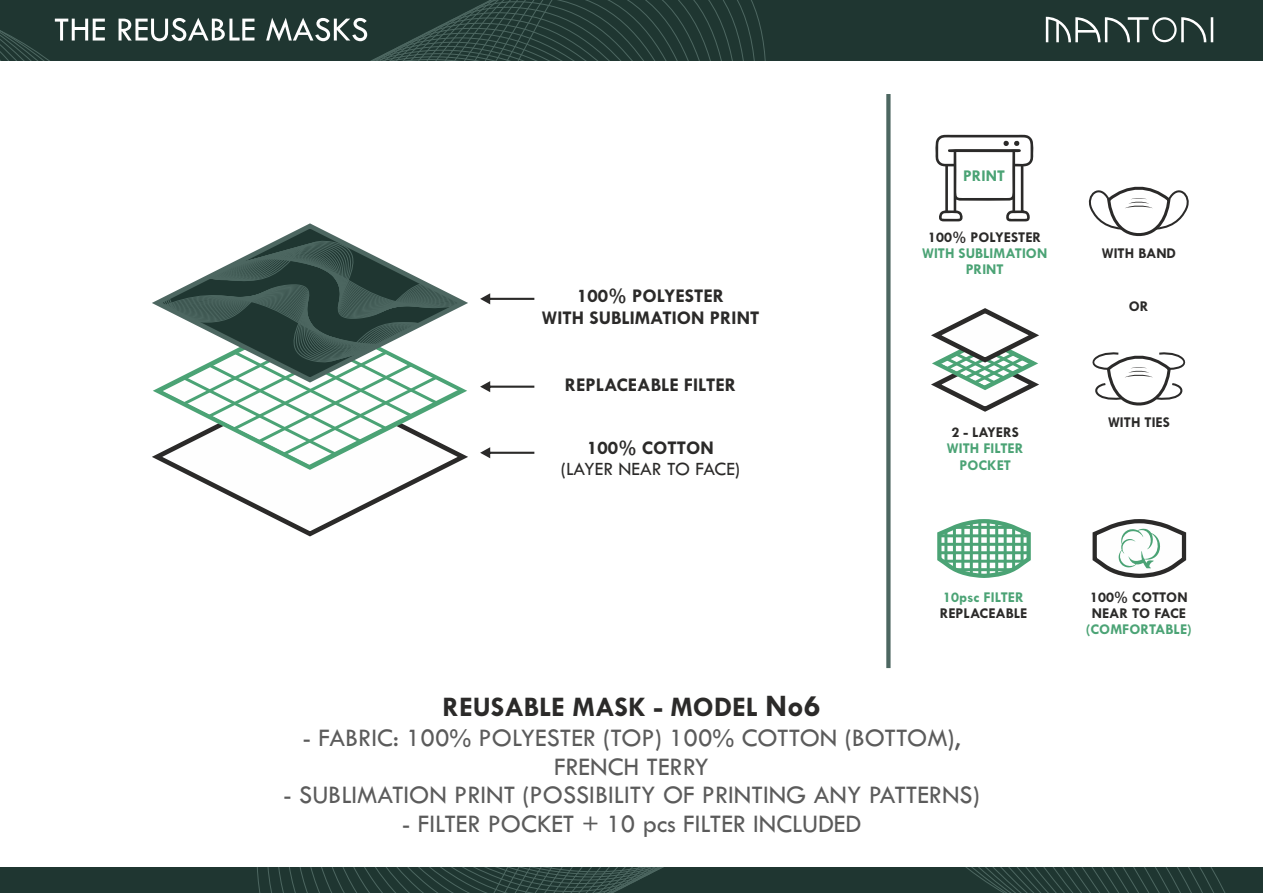
<style>
.page{position:relative;width:1263px;height:893px;background:#fff}
.page>*{position:absolute;margin:0;border:0;box-sizing:border-box;transform-origin:0 0}
.t1{font:700 28.5px "Tw Cen";color:#2b2a29}
.t2{font:26.25px/28.7px "Tw Cen";color:#5b5b5b;text-align:center}
.t3{font:700 19.5px/21.3px "Tw Cen";color:#2b2a29;text-align:center}
.t4{font:19.5px "Tw Cen";color:#2b2a29}
.t5{font:700 16.5px "Tw Cen";color:#4ba375}
.t6{font:700 15px/16.4px "Tw Cen";color:#2b2a29}
.t7{font:700 15px/16.4px "Tw Cen";color:#4ba375;text-align:center}
.s1{font-size:31.5px}
</style>
<div class="page">
<svg style="left:0;top:868px;width:1263px;height:25px"></svg>
<svg style="left:0;top:0;width:1263px;height:61px"></svg>
<svg style="left:55px;top:18px;width:312px;height:23px"></svg>
<svg style="left:1046px;top:17px;width:167px;height:25px"></svg>
<svg style="left:886px;top:94px;width:4px;height:574px;fill:#4d6761"></svg>
<svg style="left:937px;top:519px;width:94px;height:59px"></svg>
<svg style="left:931px;top:308px;width:108px;height:104px"></svg>
<svg style="left:1088px;top:186px;width:101px;height:51px"></svg>
<svg style="left:935px;top:134px;width:99px;height:87px"></svg>
<svg style="left:182px;top:472px;width:256px;height:65px"></svg>
<svg style="left:157px;top:385px;width:306px;height:83px"></svg>
<svg style="left:152px;top:223px;width:316px;height:162px"></svg>
<svg style="left:480px;top:293px;width:54px;height:11px"></svg>
<svg style="left:480px;top:381px;width:54px;height:11px"></svg>
<svg style="left:480px;top:447px;width:54px;height:11px"></svg>
<svg style="left:1092px;top:519px;width:95px;height:59px"></svg>
<svg style="left:1092px;top:352px;width:94px;height:54px"></svg>
<p class="t3" style="left:542px;top:287px;width:219px">100% POLYESTER<br>WITH SUBLIMATION PRINT</p>
<p class="t3" style="left:565px;top:376px;width:173px">REPLACEABLE FILTER</p>
<p class="t3" style="left:587px;top:438px;width:128px">100% COTTON</p>
<p class="t4" style="left:561px;top:462px;width:181px">(LAYER NEAR TO FACE)</p>
<p class="t5" style="left:963px;top:169px;width:43px">PRINT</p>
<p class="t6" style="left:928px;top:230px;width:115px">100% POLYESTER</p>
<p class="t7" style="left:922px;top:246px;width:127px">WITH SUBLIMATION<br>PRINT</p>
<p class="t6" style="left:951px;top:425px;width:69px">2 - LAYERS</p>
<p class="t7" style="left:947px;top:441px;width:78px">WITH FILTER<br>POCKET</p>
<p class="t6" style="left:1102px;top:246px;width:76px">WITH BAND</p>
<p class="t6" style="left:1129px;top:299px;width:21px">OR</p>
<p class="t6" style="left:1108px;top:415px;width:63px">WITH TIES</p>
<p class="t7" style="left:943px;top:590px;width:82px">10psc FILTER</p>
<p class="t6" style="left:940px;top:606px;width:89px">REPLACEABLE</p>
<p class="t1" style="left:442px;top:697px;width:380px">REUSABLE MASK - MODEL <span class="s1">No6</span></p>
<p class="t2" style="left:303px;top:725px;width:659px">- FABRIC: 100% POLYESTER (TOP) 100% COTTON (BOTTOM),<br>FRENCH TERRY</p>
<p class="t2" style="left:283px;top:782px;width:698px">- SUBLIMATION PRINT (POSSIBILITY OF PRINTING ANY PATTERNS)</p>
<p class="t2" style="left:402px;top:811px;width:461px">- FILTER POCKET + 10 pcs FILTER INCLUDED</p>
<p class="t6" style="left:1090px;top:590px;width:99px">100% COTTON<br>NEAR TO FACE</p>
<p class="t7" style="left:1086px;top:622px;width:107px">(COMFORTABLE)</p>
</div>
